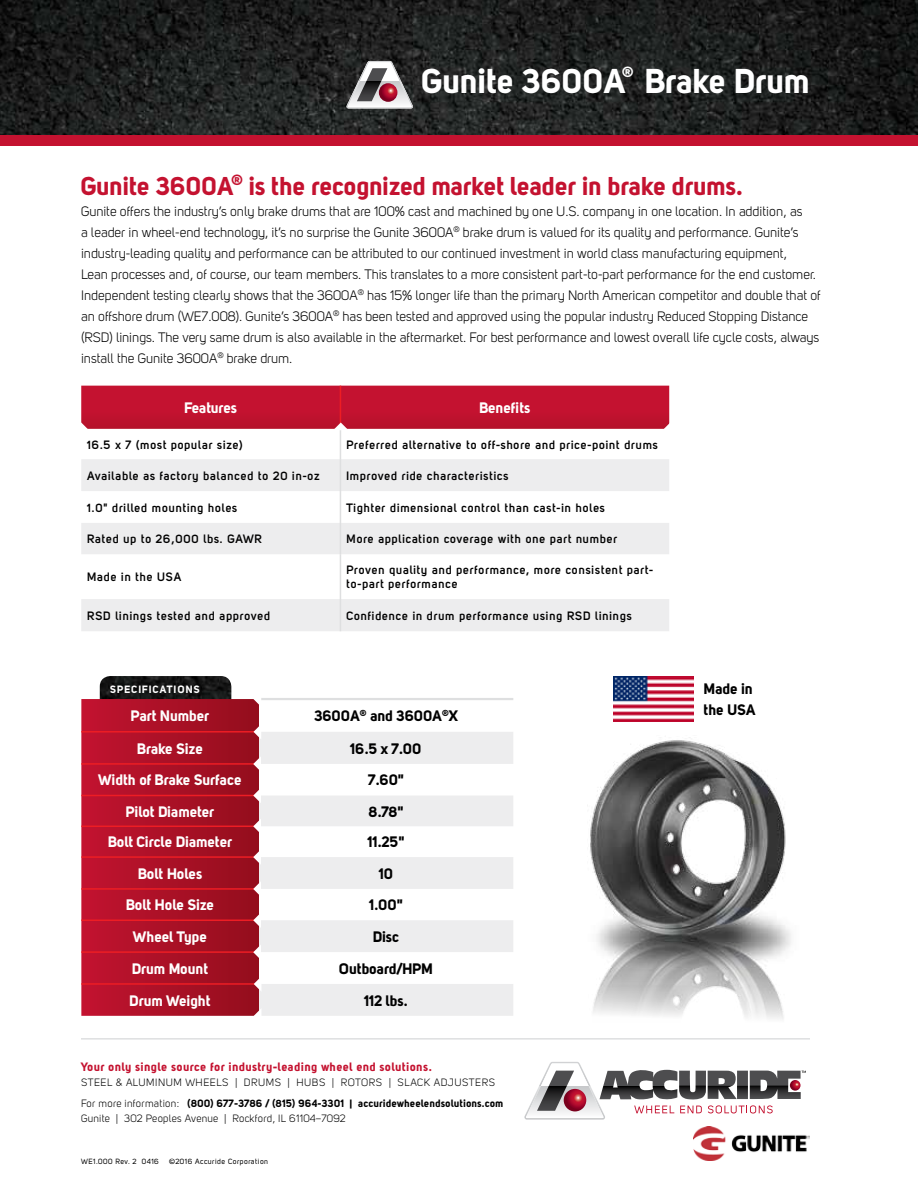
<style>
.page{position:relative;width:918px;height:1188px;background:#fff}
.page>*{position:absolute;margin:0;border:0;box-sizing:border-box;transform-origin:0 0}
.t1{font:34.05px "Uni Sans Bold";color:#fff}
.t2{font:25.5px "Uni Sans Bold";color:#c41230}
.t3{font:15px "Uni Sans Bold";color:#fff}
.t4{font:15px/21px "Uni Sans Bold";color:#000}
.t5{font:14.85px "Uni Sans Bold";color:#fff}
.t6{font:13.5px/21px "Uni Sans Book";color:#000}
.t7{font:700 12px/14.4px "Uni Sans Semi";letter-spacing:.06em;color:#000}
.t8{font:12px "Uni Sans Bold";letter-spacing:.045em;color:#c41230}
.t9{font:10.5px "Uni Sans Book";letter-spacing:.035em;color:#000}
.t10{font:10.5px "Uni Sans Bold";letter-spacing:.025em;color:#000}
.t11{font:10.5px "Uni Sans Bold";letter-spacing:.1em;color:#fff}
.t12{font:7.5px "Uni Sans Regular";letter-spacing:.06em;color:#000}
.s1{font-family:"Uni Sans Book"}
</style>
<div class="page">
<div style="left:0;top:129px;width:918px;height:17px;background:#c41230"></div>
<img style="left:0;top:0;width:918px;height:135px">
<svg style="left:346px;top:61px;width:67px;height:47px"></svg>
<svg style="left:81px;top:459px;width:588px;height:172px;fill:#ededee"></svg>
<hr style="left:340px;top:429px;width:1px;height:30px;background:#dedfe0">
<hr style="left:340px;top:459px;width:1px;height:32px;background:#dedfe0">
<hr style="left:340px;top:491px;width:1px;height:32px;background:#dedfe0">
<hr style="left:340px;top:523px;width:1px;height:31px;background:#dedfe0">
<hr style="left:340px;top:554px;width:1px;height:45px;background:#dedfe0">
<hr style="left:340px;top:599px;width:1px;height:32px;background:#dedfe0">
<svg style="left:81px;top:386px;width:589px;height:44px;background:#c21935"></svg>
<hr style="left:81px;top:1038px;width:729px;height:2px;background:#dedfe0">
<img style="left:694px;top:1126px;width:115px;height:34px">
<img style="left:100px;top:676px;width:131px;height:23px">
<svg style="left:81px;top:699px;width:178px;height:317px;background:#ab1126"></svg>
<svg style="left:259px;top:732px;width:254px;height:284px;fill:#ededee"></svg>
<hr style="left:259px;top:698px;width:254px;height:2px;background:#dedfe0">
<hr style="left:81px;top:731px;width:178px;height:2px;background:#ed1d24">
<hr style="left:81px;top:763px;width:178px;height:2px;background:#ed1d24">
<hr style="left:81px;top:795px;width:178px;height:1px;background:#ed1d24">
<hr style="left:81px;top:826px;width:178px;height:1px;background:#ed1d24">
<hr style="left:81px;top:856px;width:178px;height:2px;background:#ed1d24">
<hr style="left:81px;top:888px;width:178px;height:2px;background:#ed1d24">
<hr style="left:81px;top:919px;width:178px;height:2px;background:#ed1d24">
<hr style="left:81px;top:951px;width:178px;height:2px;background:#ed1d24">
<hr style="left:81px;top:983px;width:178px;height:2px;background:#ed1d24">
<svg style="left:253px;top:944px;width:8px;height:16px"></svg>
<svg style="left:253px;top:913px;width:8px;height:15px"></svg>
<svg style="left:253px;top:881px;width:8px;height:16px"></svg>
<svg style="left:253px;top:849px;width:8px;height:16px"></svg>
<svg style="left:253px;top:819px;width:8px;height:15px"></svg>
<svg style="left:253px;top:788px;width:8px;height:15px"></svg>
<svg style="left:253px;top:756px;width:8px;height:16px"></svg>
<svg style="left:254px;top:724px;width:7px;height:16px"></svg>
<svg style="left:253px;top:698px;width:8px;height:9px"></svg>
<svg style="left:254px;top:1008px;width:7px;height:8px"></svg>
<svg style="left:254px;top:976px;width:7px;height:16px"></svg>
<svg style="left:524px;top:1062px;width:282px;height:58px"></svg>
<img style="left:613px;top:676px;width:80px;height:45px">
<img style="left:590px;top:737px;width:201px;height:282px">
<p class="t5" style="left:622px;top:62px;width:13px">®</p>
<h1 class="t1" style="left:645px;top:59px;width:167px">Brake Drum</h1>
<h1 class="t1" style="left:422px;top:59px;width:205px">Gunite 3600A</h1>
<h2 class="t2" style="left:81px;top:170px;width:664px">Gunite 3600A<sup>®</sup> is the recognized market leader in brake drums.</h2>
<p class="t6" style="left:81px;top:200px;width:741px">Gunite offers the industry’s only brake drums that are 100% cast and machined by one U.S. company in one location. In addition, as<br>a leader in wheel-end technology, it’s no surprise the Gunite 3600A<sup>®</sup> brake drum is valued for its quality and performance. Gunite’s industry-leading quality and performance can be attributed to our continued investment in world class manufacturing equipment,<br>Lean processes and, of course, our team members. This translates to a more consistent part-to-part performance for the end customer.<br>Independent testing clearly shows that the 3600A<sup>®</sup> has 15% longer life than the primary North American competitor and double that of an offshore drum (WE7.008). Gunite’s 3600A<sup>®</sup> has been tested and approved using the popular industry Reduced Stopping Distance (RSD) linings. The very same drum is also available in the aftermarket. For best performance and lowest overall life cycle costs, always install the Gunite 3600A<sup>®</sup> brake drum.</p>
<p class="t3" style="left:184px;top:398px;width:54px">Features</p>
<p class="t3" style="left:479px;top:398px;width:52px">Benefits</p>
<p class="t7" style="left:87px;top:437px;width:157px">16.5 x 7 (most popular size)</p>
<p class="t7" style="left:346px;top:437px;width:313px">Preferred alternative to off-shore and price-point drums</p>
<p class="t7" style="left:87px;top:468px;width:234px">Available as factory balanced to 20 in-oz</p>
<p class="t7" style="left:346px;top:468px;width:164px">Improved ride characteristics</p>
<p class="t7" style="left:87px;top:500px;width:152px">1.0" drilled mounting holes</p>
<p class="t7" style="left:346px;top:500px;width:260px">Tighter dimensional control than cast-in holes</p>
<p class="t7" style="left:87px;top:532px;width:176px">Rated up to 26,000 lbs. GAWR</p>
<p class="t7" style="left:346px;top:532px;width:272px">More application coverage with one part number</p>
<p class="t7" style="left:87px;top:570px;width:96px">Made in the USA</p>
<p class="t7" style="left:346px;top:562px;width:308px">Proven quality and performance, more consistent part&shy;to-part performance</p>
<p class="t7" style="left:87px;top:608px;width:184px">RSD linings tested and approved</p>
<p class="t7" style="left:346px;top:608px;width:287px">Confidence in drum performance using RSD linings</p>
<p class="t11" style="left:110px;top:683px;width:91px">SPECIFICATIONS</p>
<p class="t3" style="left:131px;top:706px;width:80px">Part Number</p>
<p class="t4" style="left:314px;top:705px;width:145px">3600A<sup>®</sup> and 3600A<sup>®</sup>X</p>
<p class="t3" style="left:137px;top:739px;width:67px">Brake Size</p>
<p class="t4" style="left:351px;top:737px;width:73px">16.5 x 7.00</p>
<p class="t3" style="left:99px;top:771px;width:145px">Width of Brake Surface</p>
<p class="t4" style="left:368px;top:769px;width:37px">7.60"</p>
<p class="t3" style="left:126px;top:802px;width:90px">Pilot Diameter</p>
<p class="t4" style="left:369px;top:800px;width:36px">8.78"</p>
<p class="t3" style="left:108px;top:833px;width:126px">Bolt Circle Diameter</p>
<p class="t4" style="left:368px;top:831px;width:38px">11.25"</p>
<p class="t3" style="left:138px;top:864px;width:66px">Bolt Holes</p>
<p class="t4" style="left:379px;top:863px;width:16px">10</p>
<p class="t3" style="left:126px;top:896px;width:90px">Bolt Hole Size</p>
<p class="t4" style="left:370px;top:894px;width:35px">1.00"</p>
<p class="t3" style="left:133px;top:927px;width:75px">Wheel Type</p>
<p class="t4" style="left:373px;top:926px;width:28px">Disc</p>
<p class="t3" style="left:132px;top:959px;width:78px">Drum Mount</p>
<p class="t4" style="left:339px;top:958px;width:95px">Outboard/HPM</p>
<p class="t3" style="left:130px;top:991px;width:83px">Drum Weight</p>
<p class="t4" style="left:365px;top:989px;width:45px">112 lbs.</p>
<p class="t8" style="left:81px;top:1059px;width:352px">Your only single source for industry-leading wheel end solutions.</p>
<p class="t9" style="left:81px;top:1076px;width:416px">STEEL &amp; ALUMINUM WHEELS | DRUMS | HUBS | ROTORS | SLACK ADJUSTERS</p>
<p class="t10" style="left:81px;top:1096px;width:424px"><span class="s1">For more information:</span> (800) 677-3786 / (815) 964-3301 | accuridewheelendsolutions.com</p>
<p class="t9" style="left:81px;top:1112px;width:266px">Gunite | 302 Peoples Avenue | Rockford, IL 61104–7092</p>
<p class="t12" style="left:81px;top:1157px;width:79px">WE1.000 Rev. 2 0416</p>
<p class="t12" style="left:169px;top:1157px;width:101px">©2016 Accuride Corporation</p>
<p class="t4" style="left:704px;top:678px;width:53px">Made in the USA</p>
</div>
